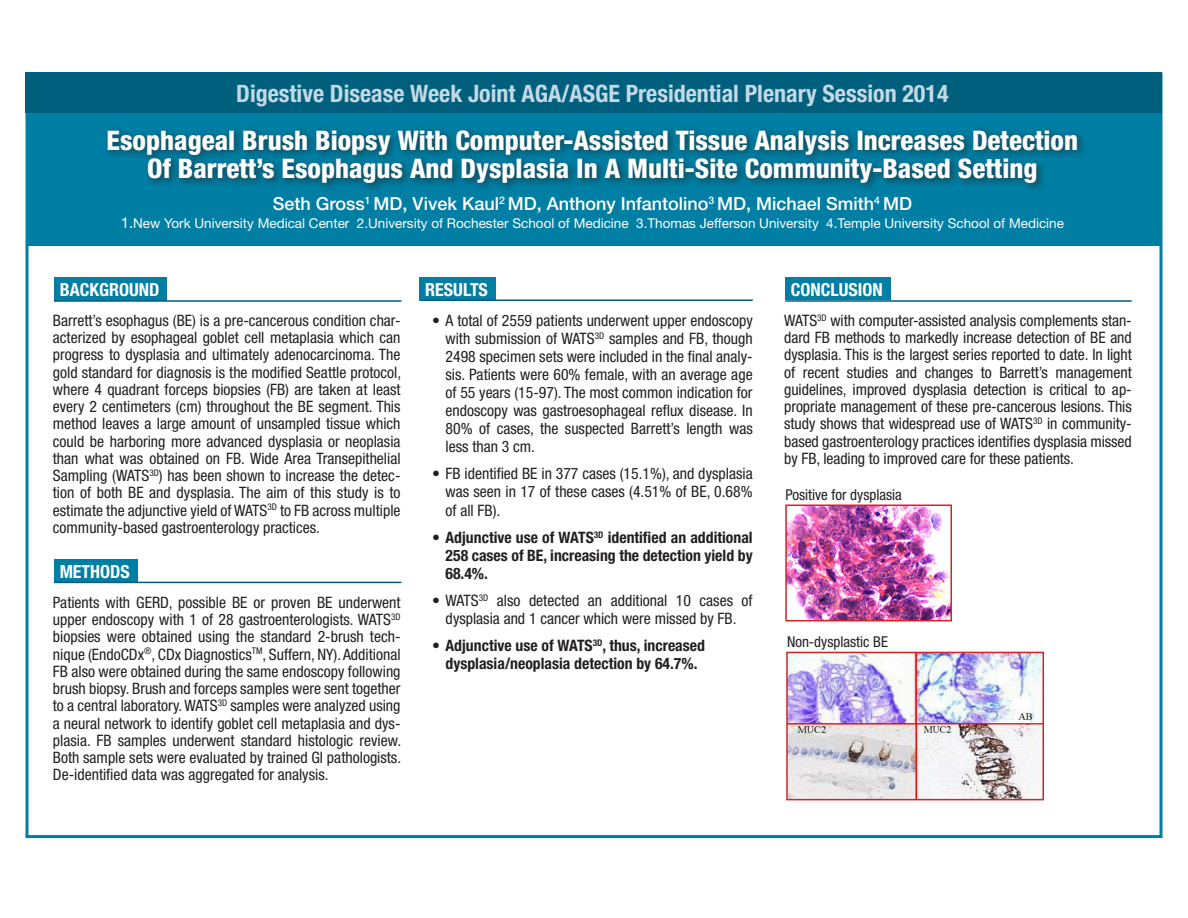
<style>
.page{position:relative;width:1188px;height:918px;background:#fff}
.page>*{position:absolute;margin:0;border:0;box-sizing:border-box;transform-origin:0 0}
.t1{font:800 condensed 27px/28.5px "Helvetica Neue LT Std";color:#fff;text-align:center}
.t2{font:700 condensed 24px "Helvetica Neue LT Std";color:#c3d9e6}
.t3{font:500 18px "Helvetica Neue LT Std";color:#fff}
.t4{font:700 condensed 18px "Helvetica Neue LT Std";color:#fff}
.t5{font:condensed 15.75px/17.2px "Helvetica Neue LT Std";color:#231f20;text-align:justify}
.t6{font:700 condensed 15.75px/18px "Helvetica Neue LT Std";color:#231f20;text-align:justify}
.t7{font:condensed 15px "Helvetica Neue LT Std";color:#231f20}
.t8{font:13.5px "Helvetica Neue LT Std";color:#fff}
.s1{font-size:15px}
</style>
<div class="page">
<div style="left:27px;top:74px;width:1134px;height:172px;background:#007ea3"></div>
<div style="left:54px;top:277px;width:112px;height:24px;background:#007ea3"></div>
<div style="left:54px;top:559px;width:83px;height:24px;background:#007ea3"></div>
<div style="left:785px;top:277px;width:105px;height:23px;background:#007ea3"></div>
<div style="left:419px;top:277px;width:77px;height:24px;background:#007ea3"></div>
<div style="left:26px;top:73px;width:1136px;height:40px;background:#005f7c"></div>
<hr style="left:54px;top:300px;width:348px;height:2px;background:#005f7c">
<hr style="left:421px;top:299px;width:332px;height:2px;background:#005f7c">
<hr style="left:785px;top:300px;width:347px;height:2px;background:#005f7c">
<hr style="left:54px;top:582px;width:348px;height:1px;background:#005f7c">
<div style="left:103px;top:125px;width:984px;height:68px;background:#231f20;opacity:.66"></div>
<img style="left:789px;top:655px;width:252px;height:142px">
<div style="left:786px;top:652px;width:258px;height:148px;border:2px solid #d1232a"></div>
<img style="left:788px;top:508px;width:161px;height:110px">
<div style="left:785px;top:505px;width:167px;height:116px;border:2px solid #d1232a"></div>
<h2 class="t2" style="left:236px;top:79px;width:714px">Digestive Disease Week Joint AGA/ASGE Presidential Plenary Session 2014</h2>
<h1 class="t1" style="left:107px;top:125px;width:973px">Esophageal Brush Biopsy With Computer-Assisted Tissue Analysis Increases Detection<br>Of Barrett’s Esophagus And Dysplasia In A Multi-Site Community-Based Setting</h1>
<p class="t3" style="left:273px;top:192px;width:641px">Seth Gross<sup>1</sup> MD, Vivek Kaul<sup>2</sup> MD, Anthony Infantolino<sup>3</sup> MD, Michael Smith<sup>4</sup> MD</p>
<p class="t8" style="left:121px;top:215px;width:945px"><span class="s1">1.</span>New York University Medical Center 2.University of Rochester School of Medicine 3.Thomas Jefferson University 4.Temple University School of Medicine</p>
<p class="t4" style="left:60px;top:279px;width:101px">BACKGROUND</p>
<p class="t5" style="left:53px;top:312px;width:350px">Barrett’s esophagus (BE) is a pre-cancerous condition char&shy;acterized by esophageal goblet cell metaplasia which can progress to dysplasia and ultimately adenocarcinoma. The gold standard for diagnosis is the modified Seattle protocol, where 4 quadrant forceps biopsies (FB) are taken at least every 2 centimeters (cm) throughout the BE segment. This method leaves a large amount of unsampled tissue which could be harboring more advanced dysplasia or neoplasia than what was obtained on FB. Wide Area Transepithelial Sampling (WATS<sup>3D</sup>) has been shown to increase the detec&shy;tion of both BE and dysplasia. The aim of this study is to estimate the adjunctive yield of WATS<sup>3D</sup> to FB across multiple community-based gastroenterology practices.</p>
<p class="t4" style="left:60px;top:561px;width:72px">METHODS</p>
<p class="t5" style="left:53px;top:594px;width:350px">Patients with GERD, possible BE or proven BE underwent upper endoscopy with 1 of 28 gastroenterologists. WATS<sup>3D </sup>biopsies were obtained using the standard 2-brush tech&shy;nique (EndoCDx<sup>®</sup>, CDx Diagnostics<sup>TM</sup>, Suffern, NY). Additional FB also were obtained during the same endoscopy following brush biopsy. Brush and forceps samples were sent together to a central laboratory. WATS<sup>3D</sup> samples were analyzed using a neural network to identify goblet cell metaplasia and dys&shy;plasia. FB samples underwent standard histologic review.<br>Both sample sets were evaluated by trained GI pathologists.<br>De-identified data was aggregated for analysis.</p>
<p class="t4" style="left:425px;top:279px;width:64px">RESULTS</p>
<p class="t5" style="left:446px;top:311px;width:309px;line-height:18px;text-indent:-13px">• A total of 2559 patients underwent upper endoscopy with submission of WATS<sup>3D</sup> samples and FB, though 2498 specimen sets were included in the final analy&shy;sis. Patients were 60% female, with an average age of 55 years (15-97). The most common indication for endoscopy was gastroesophageal reflux disease. In 80% of cases, the suspected Barrett’s length was less than 3 cm.</p>
<p class="t5" style="left:446px;top:464px;width:309px;line-height:18.5px;text-indent:-13px">• FB identified BE in 377 cases (15.1%), and dysplasia was seen in 17 of these cases (4.51% of BE, 0.68% of all FB).</p>
<p class="t6" style="left:446px;top:528px;width:309px;text-indent:-13px">• Adjunctive use of WATS<sup>3D</sup> identified an additional 258 cases of BE, increasing the detection yield by 68.4%.</p>
<p class="t5" style="left:432px;top:591px;width:322px;line-height:18px;text-align:center">• WATS<sup>3D</sup> also detected an additional 10 cases of dysplasia and 1 cancer which were missed by FB.</p>
<p class="t6" style="left:432px;top:636px;width:274px;text-align:center">• Adjunctive use of WATS<sup>3D</sup>, thus, increased dysplasia/neoplasia detection by 64.7%.</p>
<p class="t4" style="left:791px;top:279px;width:94px">CONCLUSION</p>
<p class="t5" style="left:784px;top:312px;width:349px">WATS<sup>3D</sup> with computer-assisted analysis complements stan&shy;dard FB methods to markedly increase detection of BE and dysplasia. This is the largest series reported to date. In light of recent studies and changes to Barrett’s management guidelines, improved dysplasia detection is critical to ap&shy;propriate management of these pre-cancerous lesions. This study shows that widespread use of WATS<sup>3D</sup> in community&shy;based gastroenterology practices identifies dysplasia missed by FB, leading to improved care for these patients.</p>
<p class="t7" style="left:786px;top:486px;width:118px">Positive for dysplasia</p>
<p class="t7" style="left:787px;top:633px;width:102px">Non-dysplastic BE</p>
</div>
